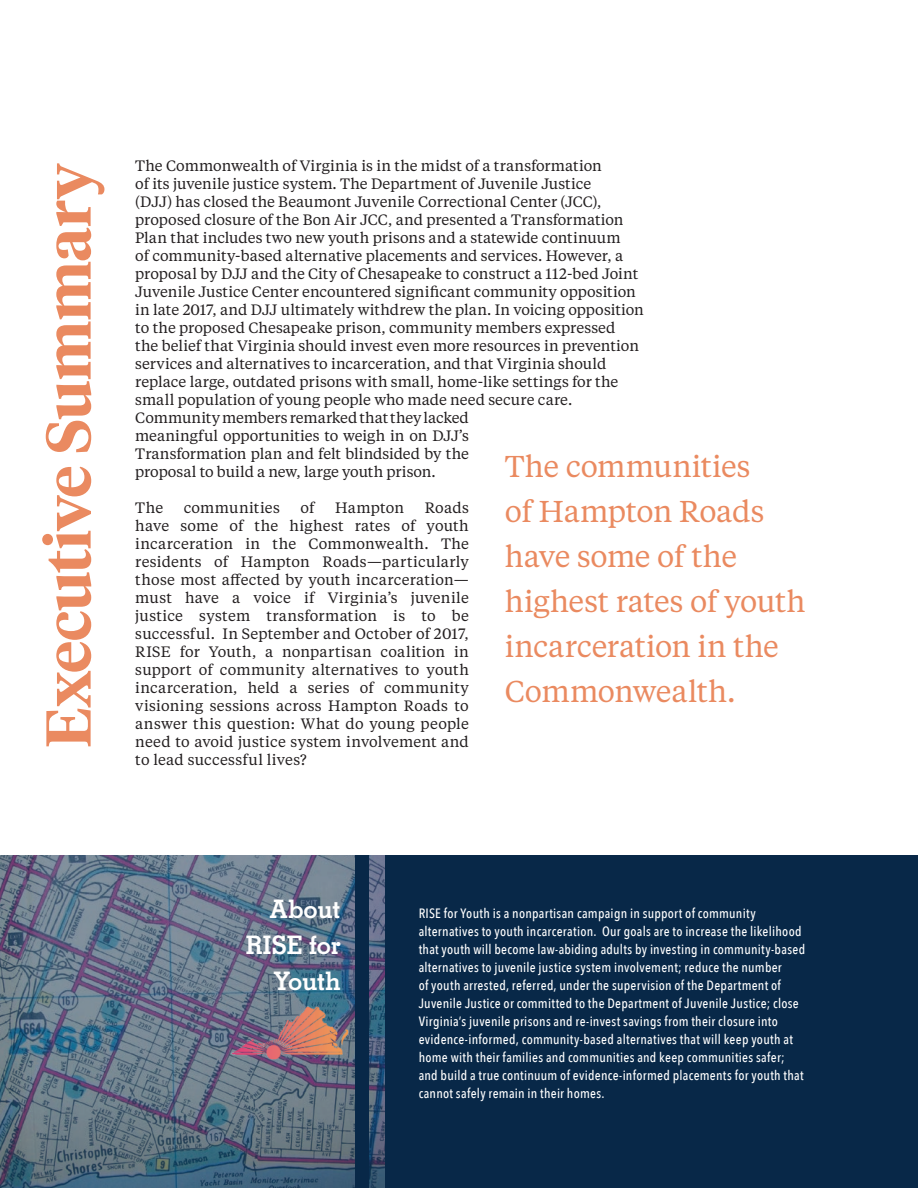
<style>
.page{position:relative;width:918px;height:1188px;background:#fff}
.page>*{position:absolute;margin:0;border:0;box-sizing:border-box;transform-origin:0 0}
.t1{font:600 63px "Tiempos Headline";letter-spacing:-.005em;color:#ea8a60}
.t2{font:30px/45px "Tiempos Text";letter-spacing:-.01em;color:#ea8a60}
.t3{font:700 25.5px/36px "Memphis";letter-spacing:-.015em;color:#fff;text-align:right}
.t4{font:15px/18px "Tiempos Text";color:#231f20}
.t5{font:15px "Tiempos Text";letter-spacing:.025em;color:#231f20}
.t6{font:500 13.5px/18px "Avenir Next Condensed";letter-spacing:.02em;color:#fff}
</style>
<div class="page">
<div style="left:0;top:855px;width:918px;height:333px;background:#082848"></div>
<img style="left:0;top:855px;width:384px;height:333px">
<div style="left:355px;top:855px;width:14px;height:333px;background:#082848"></div>
<img style="left:230px;top:1004px;width:118px;height:56px">
<h1 class="t1" style="left:25px;top:748px;width:587px;rotate:-90deg">Executive Summary</h1>
<p class="t4" style="left:135px;top:156px;width:510px">The Commonwealth of Virginia is in the midst of a transformation<br>of its juvenile justice system. The Department of Juvenile Justice<br>(DJJ) has closed the Beaumont Juvenile Correctional Center (JCC), proposed closure of the Bon Air JCC, and presented a Transformation Plan that includes two new youth prisons and a statewide continuum<br>of community-based alternative placements and services. However, a proposal by DJJ and the City of Chesapeake to construct a 112-bed Joint Juvenile Justice Center encountered significant community opposition in late 2017, and DJJ ultimately withdrew the plan. In voicing opposition to the proposed Chesapeake prison, community members expressed<br>the belief that Virginia should invest even more resources in prevention services and alternatives to incarceration, and that Virginia should replace large, outdated prisons with small, home-like settings for the small population of young people who made need secure care.<br>Community members remarked that they lacked<br>meaningful opportunities to weigh in on DJJ’s<br>Transformation plan and felt blindsided by the<br>proposal to build a new, large youth prison.</p>
<p class="t4" style="left:135px;top:498px;width:29px">The</p>
<p class="t5" style="left:184px;top:498px;width:98px">communities</p>
<p class="t4" style="left:301px;top:498px;width:16px">of</p>
<p class="t4" style="left:335px;top:498px;width:71px">Hampton</p>
<h2 class="t2" style="left:505px;top:443px;width:302px">The communities<br>of Hampton Roads have some of the highest rates of youth incarceration in the<br>Commonwealth.</h2>
<p class="t4" style="left:135px;top:498px;width:335px;text-align:justify;text-indent:289px">Roads have some of the highest rates of youth incarceration in the Commonwealth. The residents of Hampton Roads—particularly those most affected by youth incarceration— must have a voice if Virginia’s juvenile justice system transformation is to be successful. In September and October of 2017, RISE for Youth, a nonpartisan coalition in support of community alternatives to youth incarceration, held a series of community visioning sessions across Hampton Roads to answer this question: What do young people need to avoid justice system involvement and to lead successful lives?</p>
<h3 class="t3" style="left:246px;top:890px;width:96px">About<br>RISE for<br>Youth</h3>
<p class="t6" style="left:419px;top:904px;width:388px">RISE for Youth is a nonpartisan campaign in support of community alternatives to youth incarceration. Our goals are to increase the likelihood that youth will become law-abiding adults by investing in community-based alternatives to juvenile justice system involvement; reduce the number<br>of youth arrested, referred, under the supervision of the Department of Juvenile Justice or committed to the Department of Juvenile Justice; close Virginia’s juvenile prisons and re-invest savings from their closure into evidence-informed, community-based alternatives that will keep youth at home with their families and communities and keep communities safer; and build a true continuum of evidence-informed placements for youth that cannot safely remain in their homes.</p>
</div>
